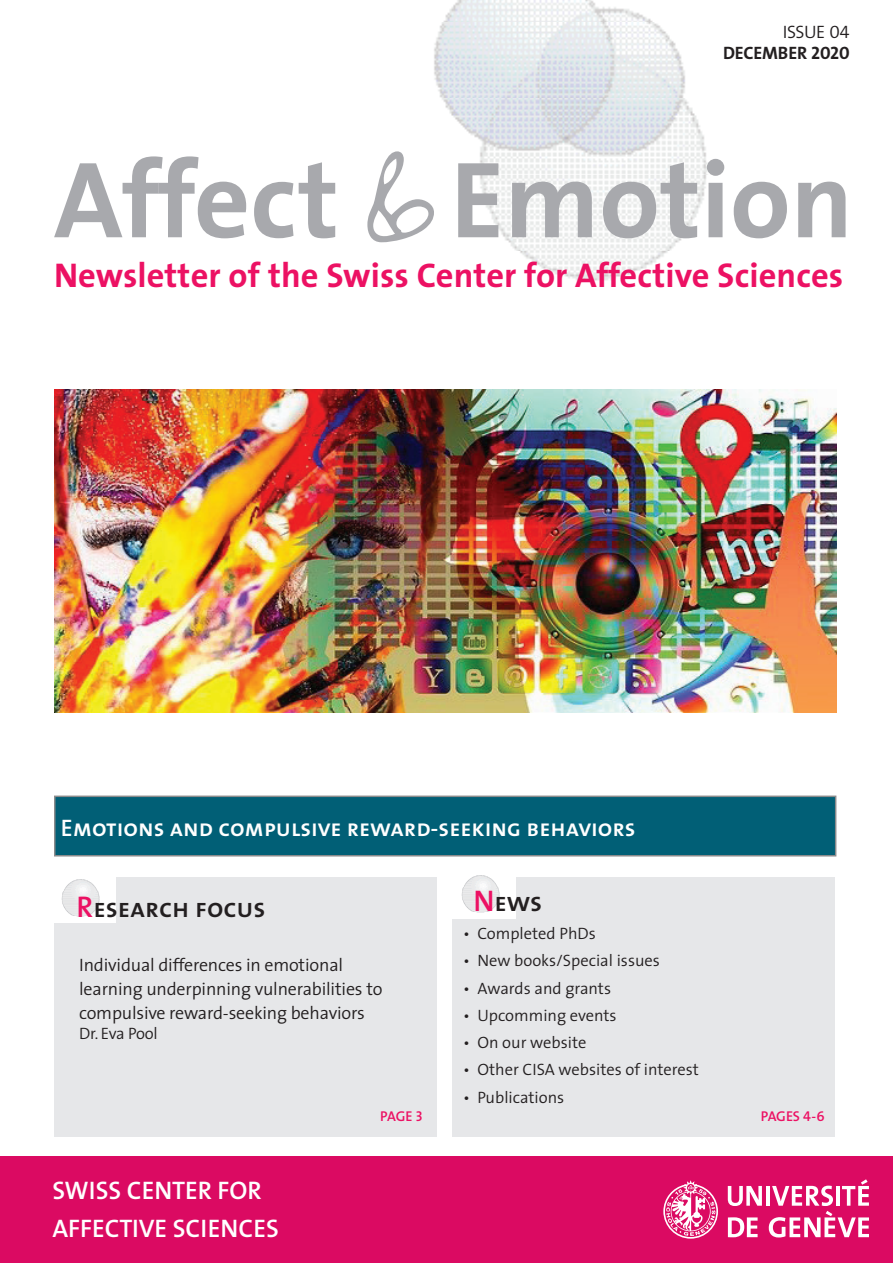
<style>
.page{position:relative;width:893px;height:1263px;background:#fff}
.page>*{position:absolute;margin:0;border:0;box-sizing:border-box;transform-origin:0 0}
.t1{font:700 109.5px "The Sans";color:#a8a9ad}
.t2{font:700 34.5px "The Sans";letter-spacing:.005em;color:#ec1163}
.t3{font:27px "The Sans Semi Bold Caps";color:#231f20}
.t4{font:25.5px/38.2px "The Sans Semi Bold Caps";color:#fff}
.t5{font:24px "The Sans Semi Bold Caps";color:#fff}
.t6{font:300 18px/24px "The Sans";letter-spacing:-.01em;color:#231f20}
.t7{font:18px "The Sans Bold Caps";letter-spacing:-.01em;color:#231f20}
.t8{font:18px "The Sans Semi Light Caps";letter-spacing:-.02em;color:#231f20}
.t9{font:300 16.5px "The Sans";color:#231f20}
.t10{font:14.25px "The Sans Semi Bold Caps";letter-spacing:-.015em;color:#ec1163}
.s1{font-family:"Evans Hand";font-weight:400}
.s2{font-size:30px;color:#ec1163}
</style>
<div class="page">
<img style="left:434px;top:0;width:274px;height:281px">
<div style="left:54px;top:877px;width:383px;height:260px;background:#e6e7e9"></div>
<div style="left:453px;top:877px;width:382px;height:260px;background:#e6e7e9"></div>
<img style="left:54px;top:877px;width:61px;height:45px">
<img style="left:453px;top:875px;width:62px;height:44px">
<div style="left:0;top:1157px;width:893px;height:106px;background:#db0a62"></div>
<svg style="left:663px;top:1180px;width:55px;height:59px"></svg>
<svg style="left:728px;top:1186px;width:34px;height:20px"></svg>
<hr style="left:766px;top:1186px;width:4px;height:20px;background:#fff">
<svg style="left:728px;top:1217px;width:30px;height:20px"></svg>
<svg style="left:769px;top:1179px;width:100px;height:58px"></svg>
<img style="left:54px;top:390px;width:782px;height:323px">
<div style="left:55px;top:796px;width:781px;height:60px;background:#015f76"></div>
<div style="left:54px;top:795px;width:782px;height:61px;border:2px solid #8b8b8c"></div>
<p class="t8" style="left:783px;top:17px;width:68px">ISSUE 04</p>
<p class="t7" style="left:723px;top:38px;width:128px">DECEMBER 2020</p>
<h1 class="t1" style="left:54px;top:108px;width:801px">Affect <span class="s1">&amp;</span> Emotion</h1>
<h2 class="t2" style="left:54px;top:247px;width:791px">Newsletter of the Swiss Center for Affective Sciences</h2>
<h3 class="t5" style="left:61px;top:807px;width:576px">Emotions and compulsive reward-seeking behaviors</h3>
<h3 class="t3" style="left:77px;top:885px;width:191px"><span class="s2">R</span>esearch focus</h3>
<p class="t6" style="left:79px;top:952px;width:305px">Individual differences in emotional learning underpinning vulnerabilities to compulsive reward-seeking behaviors</p>
<p class="t9" style="left:79px;top:1020px;width:80px">Dr. Eva Pool</p>
<h3 class="t3" style="left:473px;top:879px;width:70px"><span class="s2">N</span>ews</h3>
<p class="t9" style="left:463px;top:920px;width:134px">• Completed PhDs</p>
<p class="t9" style="left:463px;top:947px;width:198px">• New books/Special issues</p>
<p class="t9" style="left:463px;top:974px;width:149px">• Awards and grants</p>
<p class="t9" style="left:463px;top:1002px;width:155px">• Upcomming events</p>
<p class="t9" style="left:463px;top:1029px;width:125px">• On our website</p>
<p class="t9" style="left:463px;top:1056px;width:237px">• Other CISA websites of interest</p>
<p class="t9" style="left:463px;top:1083px;width:103px">• Publications</p>
<h3 class="t4" style="left:52px;top:1170px;width:228px">SWISS CENTER FOR<br>AFFECTIVE SCIENCES</h3>
<p class="t10" style="left:380px;top:1105px;width:44px">PAGE 3</p>
<p class="t10" style="left:761px;top:1105px;width:66px">PAGES 4-6</p>
</div>
